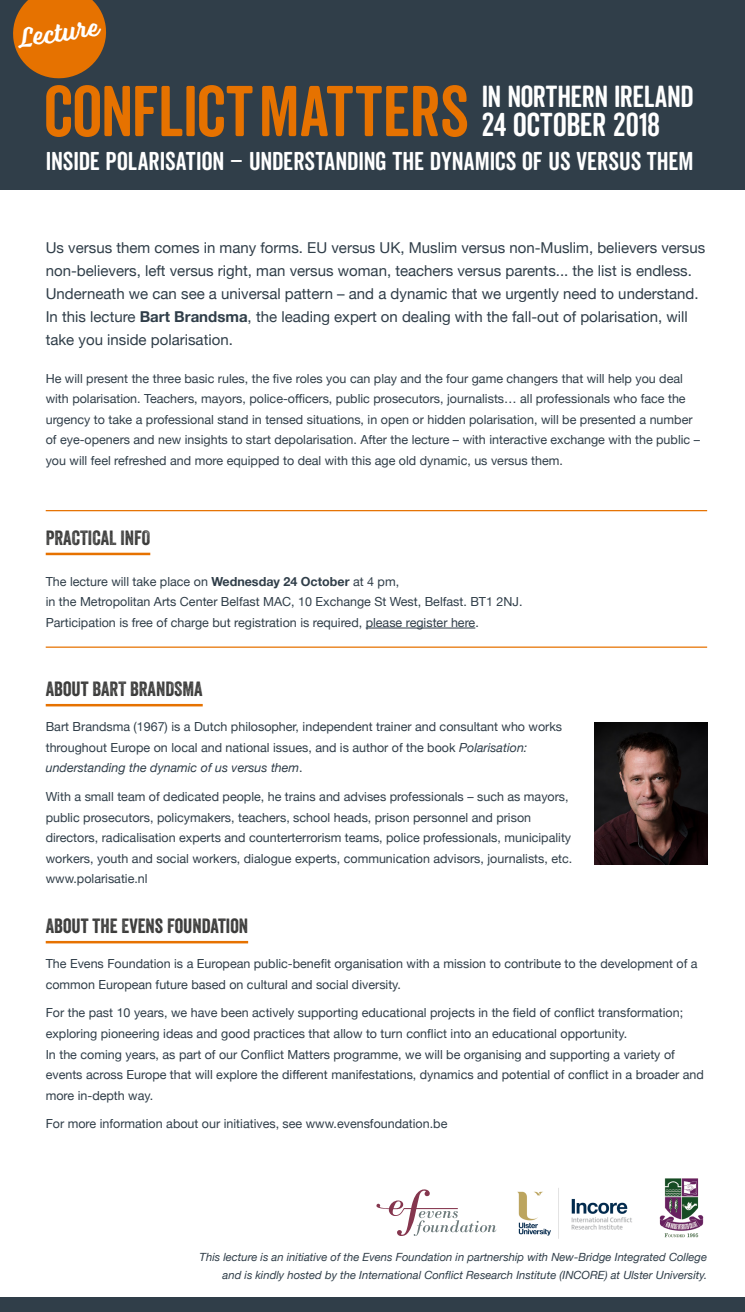
<style>
.page{position:relative;width:745px;height:1312px;background:#fff}
.page>*{position:absolute;margin:0;border:0;box-sizing:border-box;transform-origin:0 0}
.t1{font:69.5px "Veneer Clean Soft";letter-spacing:-.005em;color:#e67200}
.t2{font:32px "Veneer Clean Soft";letter-spacing:-.005em;color:#fff}
.t3{font:29.5px "Veneer Clean Soft";letter-spacing:-.01em;color:#fff}
.t4{font:28.12px "Voltage";color:#fff}
.t5{font:25px "Veneer Clean Soft";color:#fff}
.t6{font:20px "Veneer";color:#3c3c3b}
.t7{font:15px/23px "Helvetica Neue";color:#303e49}
.t8{font:12.5px/20.5px "Helvetica Neue";color:#303e49}
.t9{font:italic 11.25px/18px "Helvetica Neue";color:#303e49;text-align:right}
.s1{font-weight:700}
.s2{font-style:italic}
</style>
<div class="page">
<div style="left:0;top:0;width:744px;height:190px;background:#303e49"></div>
<svg style="left:13px;top:0;width:93px;height:79px"></svg>
<hr style="left:46px;top:552px;width:104px;height:3px;background:#e67200">
<hr style="left:365px;top:627px;width:110px;height:1px;background:#303e49">
<hr style="left:46px;top:703px;width:156px;height:3px;background:#e67200">
<hr style="left:46px;top:940px;width:202px;height:3px;background:#e67200">
<img style="left:594px;top:722px;width:112px;height:142px">
<hr style="left:46px;top:510px;width:660px;height:1px;background:#e67200">
<hr style="left:46px;top:646px;width:660px;height:1px;background:#e67200">
<div style="left:0;top:1297px;width:744px;height:14px;background:#303e49"></div>
<svg style="left:376px;top:1189px;width:120px;height:46px"></svg>
<img style="left:517px;top:1188px;width:115px;height:51px">
<img style="left:659px;top:1178px;width:45px;height:60px">
<h3 class="t4" style="left:16px;top:22px;width:82px;rotate:-9deg">Lecture</h3>
<h1 class="t1" style="left:44px;top:69px;width:426px">CONFLICTMATTERS</h1>
<h3 class="t3" style="left:481px;top:79px;width:213px">IN NORTHERN IRELAND</h3>
<h2 class="t2" style="left:481px;top:105px;width:180px">24 OCTOBER 2018</h2>
<h3 class="t5" style="left:46px;top:146px;width:649px">INSIDE POLARISATION – UNDERSTANDING THE DYNAMICS OF US VERSUS THEM</h3>
<p class="t7" style="left:46px;top:236px;width:660px">Us versus them comes in many forms. EU versus UK, Muslim versus non-Muslim, believers versus non-believers, left versus right, man versus woman, teachers versus parents... the list is endless.<br>Underneath we can see a universal pattern – and a dynamic that we urgently need to understand.<br>In this lecture <span class="s1">Bart Brandsma</span>, the leading expert on dealing with the fall-out of polarisation, will take you inside polarisation.</p>
<p class="t8" style="left:46px;top:369px;width:655px">He will present the three basic rules, the five roles you can play and the four game changers that will help you deal with polarisation. Teachers, mayors, police-officers, public prosecutors, journalists… all professionals who face the urgency to take a professional stand in tensed situations, in open or hidden polarisation, will be presented a number of eye-openers and new insights to start depolarisation. After the lecture – with interactive exchange with the public – you will feel refreshed and more equipped to deal with this age old dynamic, us versus them.</p>
<h3 class="t6" style="left:46px;top:525px;width:106px">PRACTICAL INFO</h3>
<p class="t8" style="left:46px;top:571px;width:478px">The lecture will take place on <span class="s1">Wednesday 24 October</span> at 4 pm,<br>in the Metropolitan Arts Center Belfast MAC, 10 Exchange St West, Belfast. BT1 2NJ.<br>Participation is free of charge but registration is required, please register here.</p>
<h3 class="t6" style="left:46px;top:676px;width:158px">ABOUT BART BRANDSMA</h3>
<p class="t8" style="left:46px;top:717px;width:517px">Bart Brandsma (1967) is a Dutch philosopher, independent trainer and consultant who works throughout Europe on local and national issues, and is author of the book <span class="s2">Polarisation: understanding the dynamic of us versus them</span>.</p>
<p class="t8" style="left:46px;top:786px;width:527px">With a small team of dedicated people, he trains and advises professionals – such as mayors, public prosecutors, policymakers, teachers, school heads, prison personnel and prison directors, radicalisation experts and counterterrorism teams, police professionals, municipality workers, youth and social workers, dialogue experts, communication advisors, journalists, etc. www.polarisatie.nl</p>
<h3 class="t6" style="left:46px;top:913px;width:204px">ABOUT THE EVENS FOUNDATION</h3>
<p class="t8" style="left:46px;top:954px;width:653px">The Evens Foundation is a European public-benefit organisation with a mission to contribute to the development of a common European future based on cultural and social diversity.</p>
<p class="t8" style="left:46px;top:1003px;width:659px">For the past 10 years, we have been actively supporting educational projects in the field of conflict transformation; exploring pioneering ideas and good practices that allow to turn conflict into an educational opportunity.<br>In the coming years, as part of our Conflict Matters programme, we will be organising and supporting a variety of events across Europe that will explore the different manifestations, dynamics and potential of conflict in a broader and more in-depth way.</p>
<p class="t8" style="left:46px;top:1113px;width:403px">For more information about our initiatives, see www.evensfoundation.be</p>
<p class="t9" style="left:199px;top:1248px;width:508px">This lecture is an initiative of the Evens Foundation in partnership with New-Bridge Integrated College and is kindly hosted by the International Conflict Research Institute (INCORE) at Ulster University.</p>
</div>
